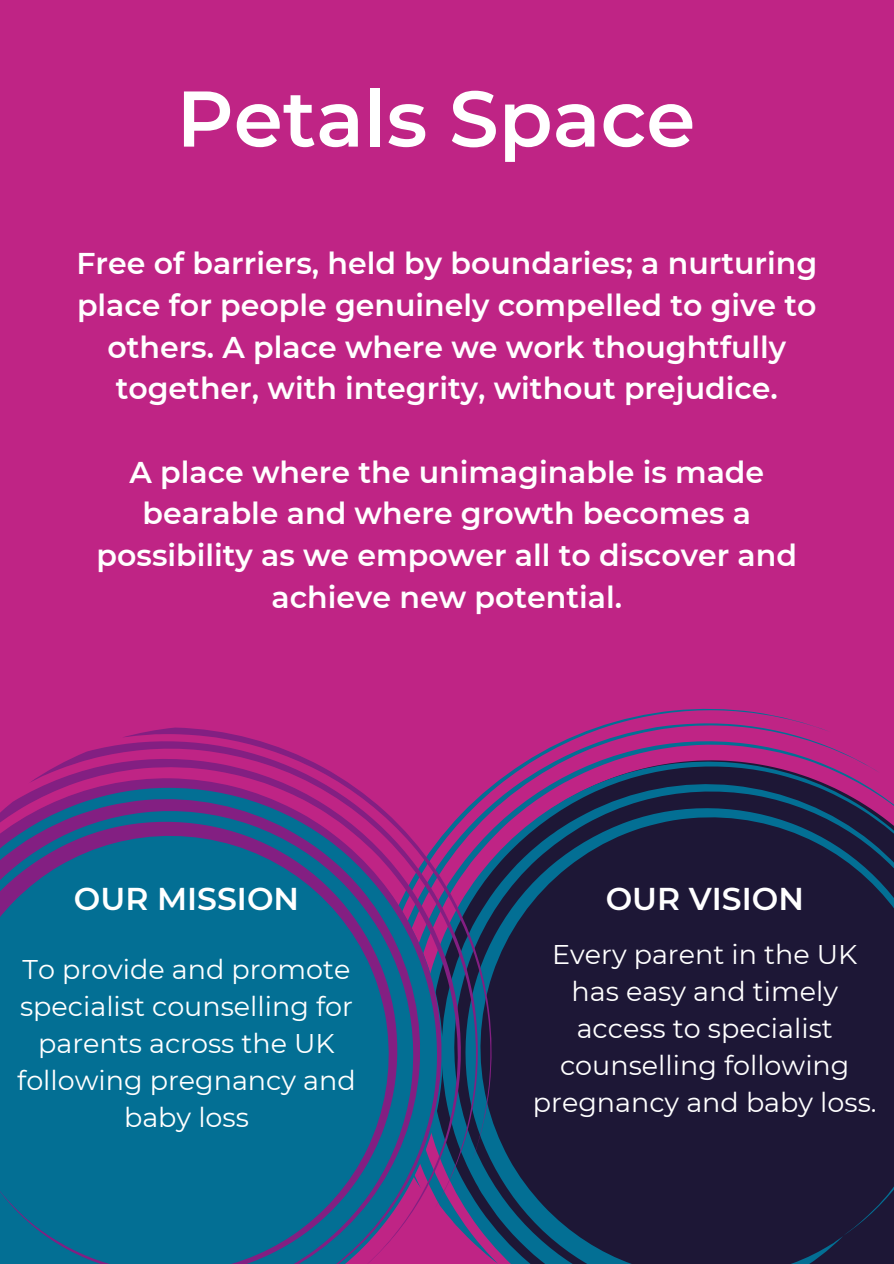
<style>
.page{position:relative;width:894px;height:1264px;background:#fff}
.page>*{position:absolute;margin:0;border:0;box-sizing:border-box;transform-origin:0 0}
.t1{font:600 78.75px "Montserrat";color:#fff}
.t2{font:600 31.5px "Montserrat";color:#fff}
.t3{font:600 30px/41.7px "Montserrat";color:#fff;text-align:center}
.t4{font:27px/37.2px "Montserrat";color:#fff;text-align:center}
</style>
<div class="page">
<div style="left:0;top:0;width:893px;height:1263px;background:#bf2485"></div>
<div style="left:576px;top:1188px;width:317px;height:75px;background:#1d1736"></div>
<svg style="left:586px;top:755px;width:307px;height:433px;background:#24193c"></svg>
<svg style="left:588px;top:708px;width:260px;height:382px;background:#321f48"></svg>
<svg style="left:0;top:793px;width:576px;height:470px;background:#285b8e"></svg>
<svg style="left:29px;top:744px;width:557px;height:506px;background:#225b8c"></svg>
<svg style="left:121px;top:727px;width:467px;height:450px;fill:#036f94"></svg>
<h2 class="t1" style="left:176px;top:70px;width:520px">Petals Space</h2>
<p class="t3" style="left:76px;top:243px;width:742px">Free of barriers, held by boundaries; a nurturing place for people genuinely compelled to give to others. A place where we work thoughtfully together, with integrity, without prejudice.</p>
<p class="t3" style="left:97px;top:451px;width:701px">A place where the unimaginable is made bearable and where growth becomes a possibility as we empower all to discover and achieve new potential.</p>
<h1 class="t2" style="left:74px;top:879px;width:226px">OUR MISSION</h1>
<h3 class="t2" style="left:605px;top:879px;width:200px">OUR VISION</h3>
<h3 class="t4" style="left:17px;top:950px;width:340px">To provide and promote specialist counselling for parents across the UK following pregnancy and baby loss</h3>
<p class="t4" style="left:532px;top:935px;width:345px">Every parent in the UK has easy and timely access to specialist counselling following pregnancy and baby loss.</p>
</div>
